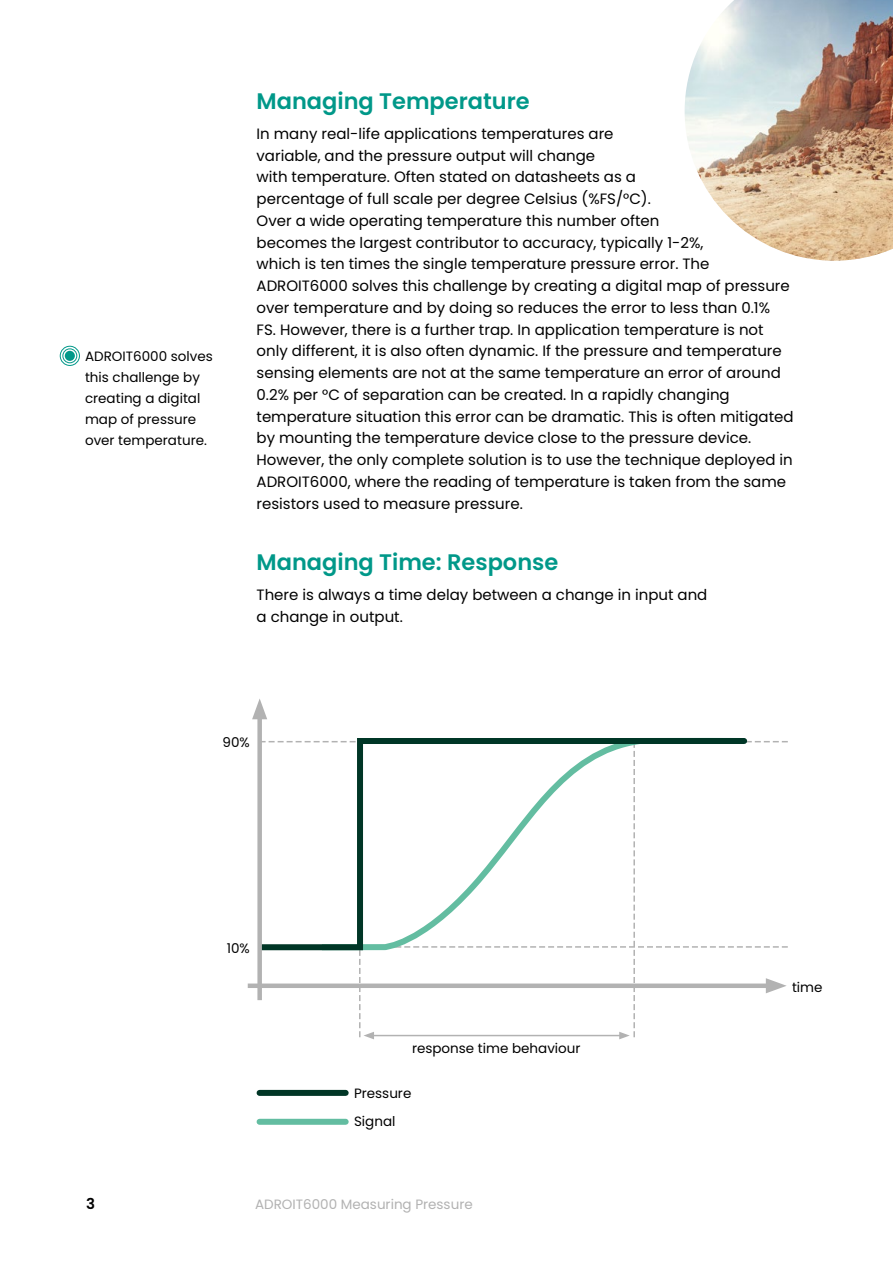
<style>
.page{position:relative;width:893px;height:1263px;background:#fff}
.page>*{position:absolute;margin:0;border:0;box-sizing:border-box;transform-origin:0 0}
.t1{font:600 22.5px "Poppins";color:#009889}
.t2{font:15px/21.8px "Poppins";color:#000}
.t3{font:600 15px "Poppins";color:#000}
.t4{font:13.5px/21px "Poppins";color:#000}
.t5{font:13.5px "Poppins";color:#b2b2b2}
</style>
<div class="page">
<div style="left:65px;top:351px;width:10px;height:10px;background:#009889;border-radius:50%"></div>
<div style="left:63px;top:348px;width:14px;height:15px;border:1px solid #009889;border-radius:50%"></div>
<div style="left:60px;top:346px;width:20px;height:20px;border:1px solid #009889;border-radius:50%"></div>
<img style="left:685px;top:0;width:208px;height:261px">
<svg style="left:357px;top:737px;width:391px;height:4px"></svg>
<div style="left:257px;top:711px;width:5px;height:289px;background:#b2b2b2"></div>
<svg style="left:252px;top:699px;width:15px;height:20px"></svg>
<div style="left:248px;top:983px;width:526px;height:5px;background:#b2b2b2"></div>
<svg style="left:260px;top:741px;width:528px;height:298px"></svg>
<div style="left:260px;top:1090px;width:86px;height:6px;background:#003626"></div>
<div style="left:260px;top:1119px;width:86px;height:6px;background:#63bda1"></div>
<p class="t4" style="left:85px;top:346px;width:129px">ADROIT6000 solves this challenge by creating a digital map of pressure over temperature.</p>
<h1 class="t1" style="left:257px;top:88px;width:275px">Managing Temperature</h1>
<p class="t2" style="left:257px;top:123px;width:539px">In many real-life applications temperatures are<br>variable, and the pressure output will change<br>with temperature. Often stated on datasheets as a<br>percentage of full scale per degree Celsius (%FS/°C).<br>Over a wide operating temperature this number often<br>becomes the largest contributor to accuracy, typically 1-2%,<br>which is ten times the single temperature pressure error. The ADROIT6000 solves this challenge by creating a digital map of pressure over temperature and by doing so reduces the error to less than 0.1%<br>FS. However, there is a further trap. In application temperature is not only different, it is also often dynamic. If the pressure and temperature sensing elements are not at the same temperature an error of around 0.2% per °C of separation can be created. In a rapidly changing temperature situation this error can be dramatic. This is often mitigated by mounting the temperature device close to the pressure device.<br>However, the only complete solution is to use the technique deployed in ADROIT6000, where the reading of temperature is taken from the same resistors used to measure pressure.</p>
<h1 class="t1" style="left:257px;top:549px;width:303px">Managing Time: Response</h1>
<p class="t2" style="left:257px;top:584px;width:452px">There is always a time delay between a change in input and a change in output.</p>
<p class="t4" style="left:223px;top:732px;width:29px">90%</p>
<p class="t4" style="left:227px;top:938px;width:25px">10%</p>
<p class="t4" style="left:412px;top:1038px;width:170px">response time behaviour</p>
<p class="t4" style="left:354px;top:1078px;width:59px;line-height:29px">Pressure<br>Signal</p>
<p class="t4" style="left:792px;top:976px;width:32px">time</p>
<p class="t3" style="left:86px;top:1195px;width:10px">3</p>
<p class="t5" style="left:255px;top:1199px;width:219px">ADROIT6000 Measuring Pressure</p>
</div>
